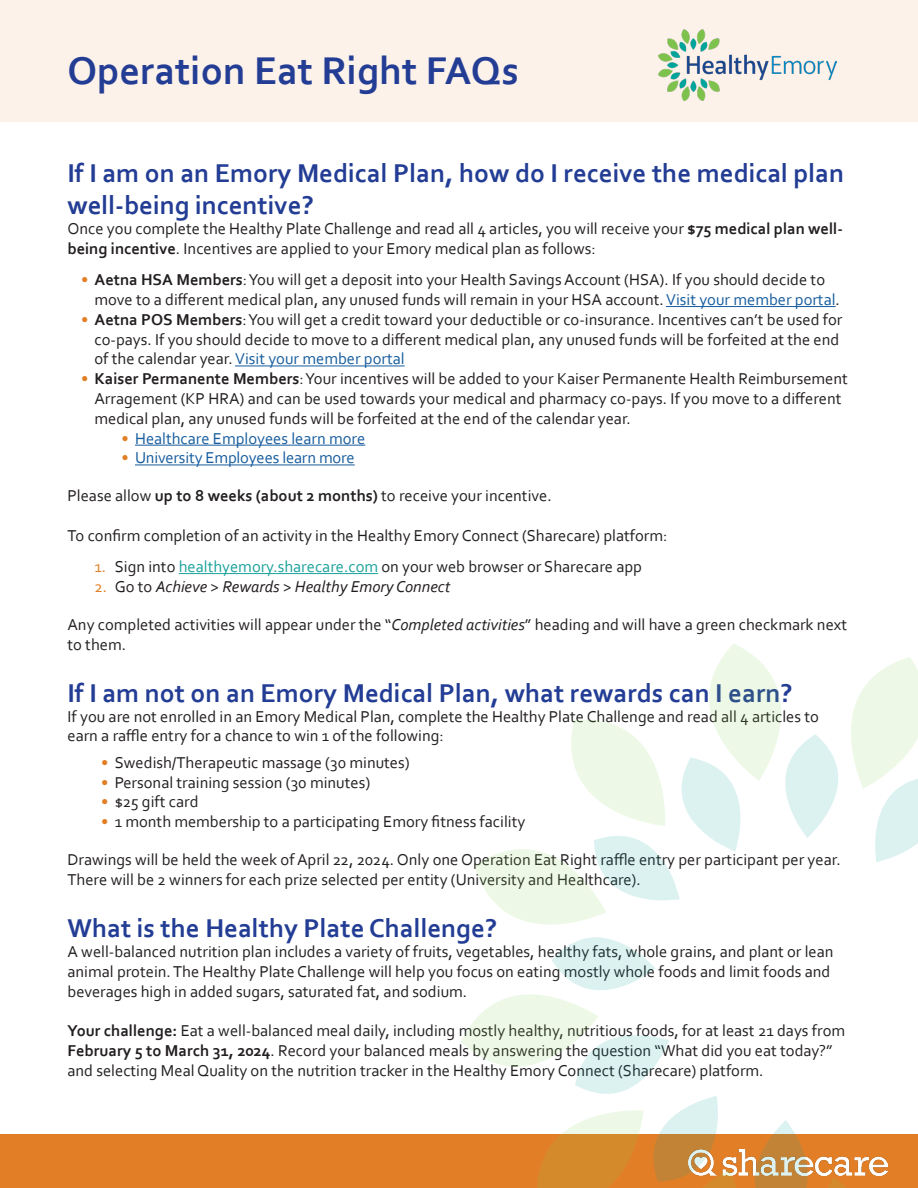
<style>
.page{position:relative;width:918px;height:1188px;background:#fff}
.page>*{position:absolute;margin:0;border:0;box-sizing:border-box;transform-origin:0 0}
.t1{font:700 40.5px "Corbel";color:#233d95}
.body{font:700 27px/32.4px "Corbel";color:#233d95}
.body-2{font:16.5px/19.8px "Corbel";color:#231f20}
.t2{font:16.5px "Corbel";letter-spacing:-.005em;color:#175d9e}
.t3{font:italic 16.5px "Corbel";color:#231f20}
.s1{font-weight:700}
.s2{font-weight:700;color:#e27f26}
.s3{color:#175d9e}
.s4{color:#e27f26}
.s5{color:#1ca29c}
.s6{font-style:normal;color:#e27f26}
.s7{font-style:normal}
.s8{font-style:italic}
</style>
<div class="page">
<div style="left:0;top:0;width:918px;height:122px;background:#fcf2e9"></div>
<img style="left:658px;top:30px;width:179px;height:71px">
<hr style="left:666px;top:306px;width:170px;height:1px;background:#175d9e">
<hr style="left:235px;top:365px;width:170px;height:1px;background:#175d9e">
<hr style="left:135px;top:445px;width:230px;height:1px;background:#175d9e">
<hr style="left:135px;top:464px;width:220px;height:1px;background:#175d9e">
<hr style="left:179px;top:573px;width:199px;height:1px;background:#1ca29c">
<div style="left:0;top:1134px;width:918px;height:54px;background:#e27f26"></div>
<svg style="left:461px;top:644px;width:457px;height:544px"></svg>
<p class="t1" style="left:68px;top:46px;width:453px">Operation Eat Right FAQs</p>
<p class="body" style="left:68px;top:156px;width:778px">If I am on an Emory Medical Plan, how do I receive the medical plan well-being incentive?</p>
<p class="body-2" style="left:68px;top:218px;width:777px">Once you complete the Healthy Plate Challenge and read all 4 articles, you will receive your <span class="s1">$75 medical plan well&shy;being incentive</span>. Incentives are applied to your Emory medical plan as follows:</p>
<p class="body-2" style="left:94px;top:269px;width:747px;text-indent:-14px"><span class="s2">•</span> <span class="s1">Aetna HSA Members</span>: You will get a deposit into your Health Savings Account (HSA). If you should decide to move to a different medical plan, any unused funds will remain in your HSA account. <span class="s3">Visit your member portal</span>.</p>
<p class="body-2" style="left:94px;top:309px;width:749px;text-indent:-14px"><span class="s2">•</span> <span class="s1">Aetna POS Members</span>: You will get a credit toward your deductible or co-insurance. Incentives can’t be used for co-pays. If you should decide to move to a different medical plan, any unused funds will be forfeited at the end of the calendar year. <span class="s3">Visit your member portal</span></p>
<p class="body-2" style="left:94px;top:368px;width:755px;text-indent:-14px"><span class="s2">•</span> <span class="s1">Kaiser Permanente Members</span>: Your incentives will be added to your Kaiser Permanente Health Reimbursement<br>Arragement (KP HRA) and can be used towards your medical and pharmacy co-pays. If you move to a different medical plan, any unused funds will be forfeited at the end of the calendar year.</p>
<p class="t2" style="left:122px;top:428px;width:245px"><span class="s4">•</span> Healthcare Employees learn more</p>
<p class="t2" style="left:122px;top:448px;width:235px"><span class="s4">•</span> University Employees learn more</p>
<p class="body-2" style="left:68px;top:486px;width:486px">Please allow <span class="s1">up to 8 weeks (about 2 months)</span> to receive your incentive.</p>
<p class="body-2" style="left:68px;top:525px;width:602px">To confirm completion of an activity in the Healthy Emory Connect (Sharecare) platform:</p>
<p class="body-2" style="left:94px;top:556px;width:549px"><span class="s4">1.</span> Sign into <span class="s5">healthyemory.sharecare.com</span> on your web browser or Sharecare app</p>
<p class="t3" style="left:94px;top:576px;width:357px"><span class="s6">2.</span> <span class="s7">Go to</span> Achieve <span class="s7">&gt;</span> Rewards <span class="s7">&gt;</span> Healthy Emory Connect</p>
<p class="body-2" style="left:68px;top:614px;width:781px">Any completed activities will appear under the “<span class="s8">Completed activities</span>” heading and will have a green checkmark next to them.</p>
<p class="body" style="left:68px;top:676px;width:727px">If I am not on an Emory Medical Plan, what rewards can I earn?</p>
<p class="body-2" style="left:68px;top:706px;width:753px">If you are not enrolled in an Emory Medical Plan, complete the Healthy Plate Challenge and read all 4 articles to earn a raffle entry for a chance to win 1 of the following:</p>
<p class="body-2" style="left:101px;top:752px;width:310px"><span class="s4">•</span> Swedish/Therapeutic massage (30 minutes)</p>
<p class="body-2" style="left:101px;top:772px;width:271px"><span class="s4">•</span> Personal training session (30 minutes)</p>
<p class="body-2" style="left:101px;top:792px;width:99px"><span class="s4">•</span> $25 gift card</p>
<p class="body-2" style="left:101px;top:812px;width:426px"><span class="s4">•</span> 1 month membership to a participating Emory fitness facility</p>
<p class="body-2" style="left:68px;top:849px;width:775px">Drawings will be held the week of April 22, 2024. Only one Operation Eat Right raffle entry per participant per year.<br>There will be 2 winners for each prize selected per entity (University and Healthcare).</p>
<p class="body" style="left:68px;top:911px;width:431px">What is the Healthy Plate Challenge?</p>
<p class="body-2" style="left:68px;top:941px;width:768px">A well-balanced nutrition plan includes a variety of fruits, vegetables, healthy fats, whole grains, and plant or lean animal protein. The Healthy Plate Challenge will help you focus on eating mostly whole foods and limit foods and beverages high in added sugars, saturated fat, and sodium.</p>
<p class="body-2" style="left:68px;top:1020px;width:779px"><span class="s1">Your challenge:</span> Eat a well-balanced meal daily, including mostly healthy, nutritious foods, for at least 21 days from<br><span class="s1">February 5 to March 31, 2024</span>. Record your balanced meals by answering the question “What did you eat today?” and selecting Meal Quality on the nutrition tracker in the Healthy Emory Connect (Sharecare) platform.</p>
</div>
